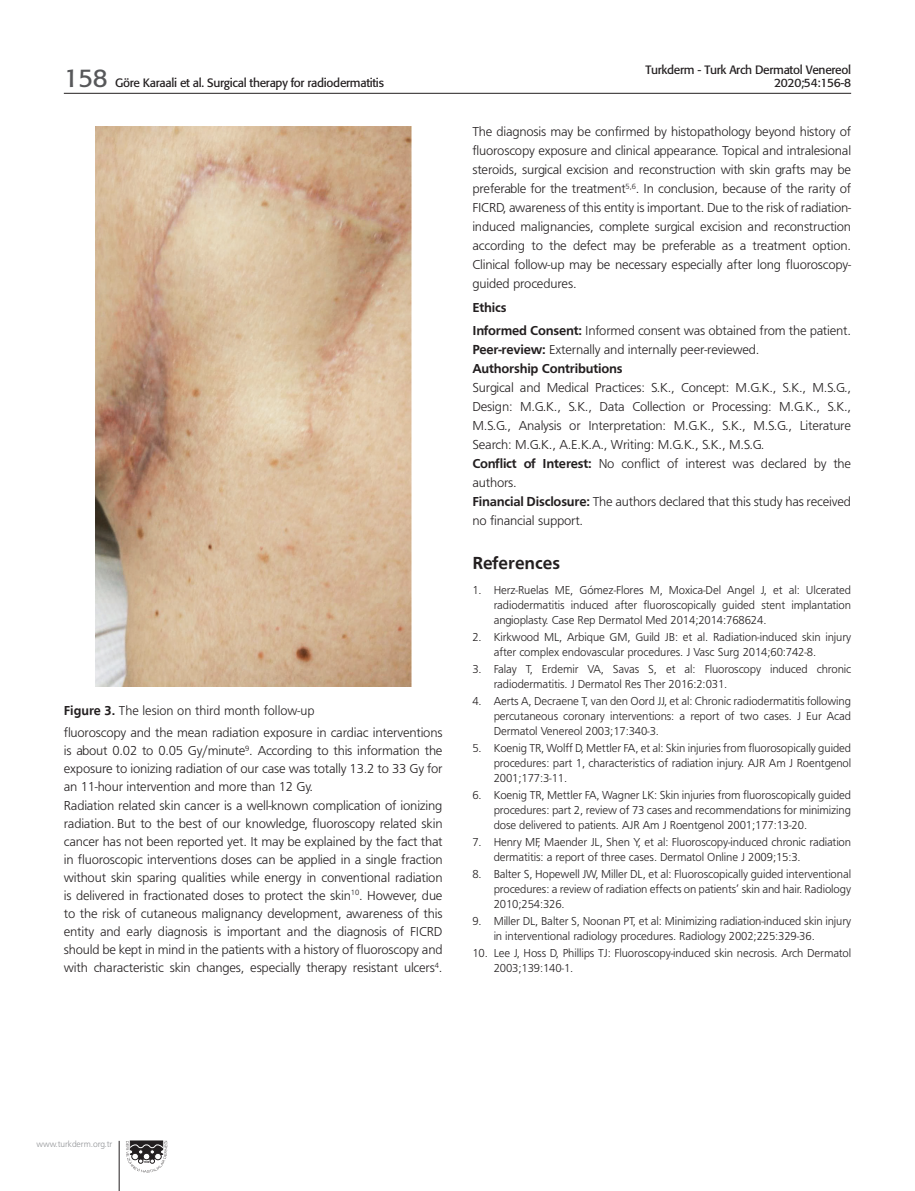
<style>
.page{position:relative;width:915px;height:1191px;background:#fff}
.page>*{position:absolute;margin:0;border:0;box-sizing:border-box;transform-origin:0 0}
.t1{font:18px "Frugal Bold Tr";color:#231f20}
.t2{font:13.5px/19px "Frugal Normal Tr";letter-spacing:-.015em;color:#231f20}
.t3{font:13.5px "Frugal Bold Tr";letter-spacing:-.015em;color:#231f20}
.t4{font:12px/15px "Frugal Normal Tr";letter-spacing:-.01em;color:#231f20;text-align:justify}
.t5{font:12px/12.8px "Formata Tr";letter-spacing:-.025em;color:#231f20;text-align:right}
.t6{font:9px "Frugal Normal Tr";letter-spacing:-.01em;color:#939598}
.s1{font-size:25.5px;color:#57585a}
.s2{font-family:"Frugal Bold Tr"}
</style>
<div class="page">
<hr style="left:119px;top:1140px;width:1px;height:51px;background:#231f20">
<hr style="left:64px;top:93px;width:786px;height:1px;background:#231f20">
<svg style="left:126px;top:1140px;width:41px;height:32px"></svg>
<img style="left:95px;top:126px;width:316px;height:560px">
<p class="t5" style="left:64px;top:76px;width:321px"><span class="s1">158</span> Göre Karaali et al. Surgical therapy for radiodermatitis</p>
<p class="t5" style="left:645px;top:63px;width:207px">Turkderm - Turk Arch Dermatol Venereol<br>2020;54:156-8</p>
<p class="t2" style="left:64px;top:700px;width:252px"><span class="s2">Figure 3.</span> The lesion on third month follow-up</p>
<p class="t2" style="left:64px;top:723px;width:380px;line-height:18px">fluoroscopy and the mean radiation exposure in cardiac interventions is about 0.02 to 0.05 Gy/minute<sup>9</sup>. According to this information the exposure to ionizing radiation of our case was totally 13.2 to 33 Gy for an 11-hour intervention and more than 12 Gy.<br>Radiation related skin cancer is a well-known complication of ionizing radiation. But to the best of our knowledge, fluoroscopy related skin cancer has not been reported yet. It may be explained by the fact that in fluoroscopic interventions doses can be applied in a single fraction without skin sparing qualities while energy in conventional radiation is delivered in fractionated doses to protect the skin<sup>10</sup>. However, due to the risk of cutaneous malignancy development, awareness of this entity and early diagnosis is important and the diagnosis of FICRD should be kept in mind in the patients with a history of fluoroscopy and with characteristic skin changes, especially therapy resistant ulcers<sup>4</sup>.</p>
<p class="t2" style="left:472px;top:122px;width:380px;text-align:justify">The diagnosis may be confirmed by histopathology beyond history of fluoroscopy exposure and clinical appearance. Topical and intralesional steroids, surgical excision and reconstruction with skin grafts may be preferable for the treatment<sup>5,6</sup>. In conclusion, because of the rarity of FICRD, awareness of this entity is important. Due to the risk of radiation&shy;induced malignancies, complete surgical excision and reconstruction according to the defect may be preferable as a treatment option.<br>Clinical follow-up may be necessary especially after long fluoroscopy&shy;guided procedures.</p>
<p class="t3" style="left:472px;top:299px;width:36px">Ethics</p>
<p class="t2" style="left:472px;top:321px;width:380px"><span class="s2">Informed Consent:</span> Informed consent was obtained from the patient.<br><span class="s2">Peer-review:</span> Externally and internally peer-reviewed.</p>
<p class="t3" style="left:472px;top:360px;width:152px">Authorship Contributions</p>
<p class="t2" style="left:472px;top:378px;width:380px">Surgical and Medical Practices: S.K., Concept: M.G.K., S.K., M.S.G., Design: M.G.K., S.K., Data Collection or Processing: M.G.K., S.K., M.S.G., Analysis or Interpretation: M.G.K., S.K., M.S.G., Literature Search: M.G.K., A.E.K.A., Writing: M.G.K., S.K., M.S.G.<br><span class="s2">Conflict of Interest:</span> No conflict of interest was declared by the authors.<br><span class="s2">Financial Disclosure:</span> The authors declared that this study has received no financial support.</p>
<h1 class="t1" style="left:472px;top:552px;width:89px">References</h1>
<p class="t4" style="left:493px;top:582px;width:359px;text-indent:-21px">1. Herz-Ruelas ME, Gómez-Flores M, Moxica-Del Angel J, et al: Ulcerated radiodermatitis induced after fluoroscopically guided stent implantation angioplasty. Case Rep Dermatol Med 2014;2014:768624.</p>
<p class="t4" style="left:493px;top:629px;width:359px;text-indent:-21px">2. Kirkwood ML, Arbique GM, Guild JB: et al. Radiation-induced skin injury after complex endovascular procedures. J Vasc Surg 2014;60:742-8.</p>
<p class="t4" style="left:493px;top:661px;width:359px;text-indent:-21px">3. Falay T, Erdemir VA, Savas S, et al: Fluoroscopy induced chronic radiodermatitis. J Dermatol Res Ther 2016:2:031.</p>
<p class="t4" style="left:493px;top:693px;width:359px;text-indent:-21px">4. Aerts A, Decraene T, van den Oord JJ, et al: Chronic radiodermatitis following percutaneous coronary interventions: a report of two cases. J Eur Acad Dermatol Venereol 2003;17:340-3.</p>
<p class="t4" style="left:493px;top:740px;width:359px;text-indent:-21px">5. Koenig TR, Wolff D, Mettler FA, et al: Skin injuries from fluorosopically guided procedures: part 1, characteristics of radiation injury. AJR Am J Roentgenol 2001;177:3-11.</p>
<p class="t4" style="left:493px;top:787px;width:359px;text-indent:-21px">6. Koenig TR, Mettler FA, Wagner LK: Skin injuries from fluoroscopically guided procedures: part 2, review of 73 cases and recommendations for minimizing dose delivered to patients. AJR Am J Roentgenol 2001;177:13-20.</p>
<p class="t4" style="left:493px;top:834px;width:359px;text-indent:-21px">7. Henry MF, Maender JL, Shen Y, et al: Fluoroscopy-induced chronic radiation dermatitis: a report of three cases. Dermatol Online J 2009;15:3.</p>
<p class="t4" style="left:493px;top:866px;width:359px;text-indent:-21px">8. Balter S, Hopewell JW, Miller DL, et al: Fluoroscopically guided interventional procedures: a review of radiation effects on patients’ skin and hair. Radiology 2010;254:326.</p>
<p class="t4" style="left:493px;top:913px;width:359px;text-indent:-21px">9. Miller DL, Balter S, Noonan PT, et al: Minimizing radiation-induced skin injury in interventional radiology procedures. Radiology 2002;225:329-36.</p>
<p class="t4" style="left:493px;top:945px;width:359px;text-indent:-21px">10. Lee J, Hoss D, Phillips TJ: Fluoroscopy-induced skin necrosis. Arch Dermatol<br>2003;139:140-1.</p>
<p class="t6" style="left:37px;top:1139px;width:77px">www.turkderm.org.tr</p>
</div>
